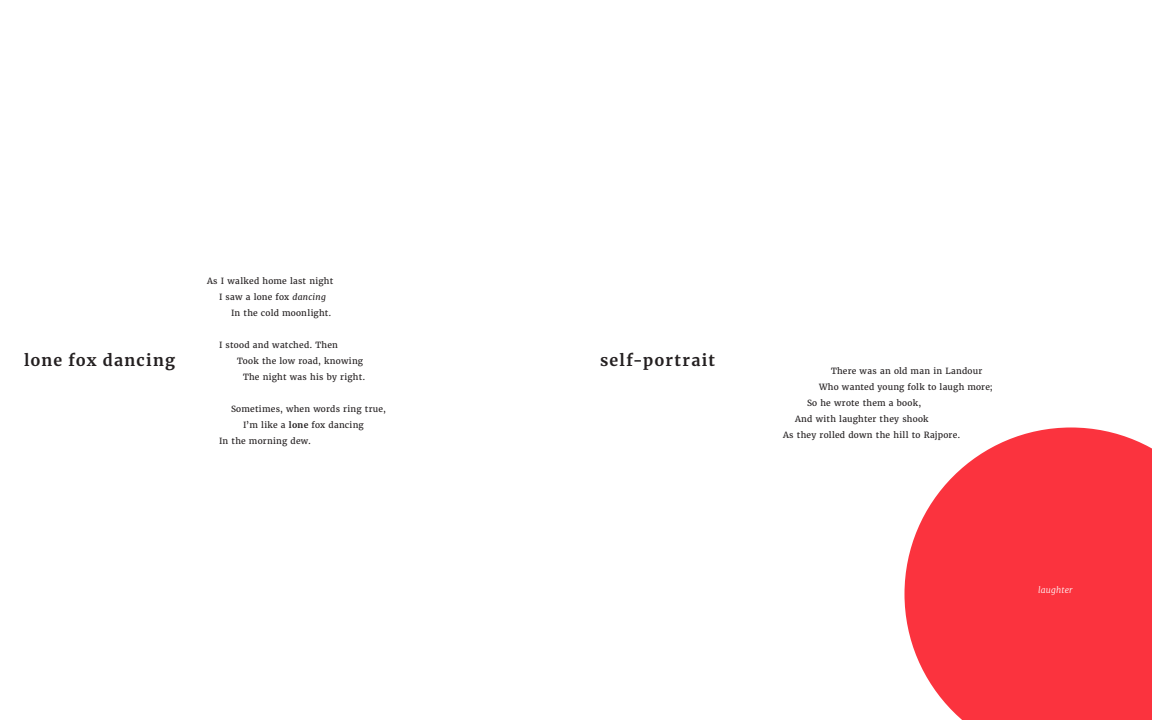
<style>
.page{position:relative;width:1152px;height:720px;background:#fff}
.page>*{position:absolute;margin:0;border:0;box-sizing:border-box;transform-origin:0 0}
.t1{font:700 16px "Merriweather";letter-spacing:.08em;color:#231f20}
.Paragraph_copy{font:8.5px "Merriweather";letter-spacing:.025em;color:#231f20}
.Paragraph_copy-2{font:italic 300 8.5px "Merriweather";letter-spacing:.025em;color:#fff}
.s1{font-style:italic}
.s2{font-weight:700}
</style>
<div class="page">
<svg style="left:904px;top:428px;width:248px;height:292px;fill:#fb333e"></svg>
<p class="t1" style="left:24px;top:349px;width:152px">lone fox dancing</p>
<p class="Paragraph_copy" style="left:207px;top:276px;width:128px">As I walked home last night</p>
<p class="Paragraph_copy" style="left:219px;top:292px;width:108px">I saw a lone fox <span class="s1">dancing</span></p>
<p class="Paragraph_copy" style="left:231px;top:308px;width:102px">In the cold moonlight.</p>
<p class="Paragraph_copy" style="left:219px;top:340px;width:121px">I stood and watched. Then</p>
<p class="Paragraph_copy" style="left:237px;top:356px;width:128px">Took the low road, knowing</p>
<p class="Paragraph_copy" style="left:243px;top:372px;width:124px">The night was his by right.</p>
<p class="Paragraph_copy" style="left:231px;top:404px;width:157px">Sometimes, when words ring true,</p>
<p class="Paragraph_copy" style="left:243px;top:420px;width:122px">I’m like a <span class="s2">lone</span> fox dancing</p>
<p class="Paragraph_copy" style="left:219px;top:436px;width:94px">In the morning dew.</p>
<p class="t1" style="left:600px;top:349px;width:116px">self-portrait</p>
<p class="Paragraph_copy" style="left:831px;top:366px;width:153px">There was an old man in Landour</p>
<p class="Paragraph_copy" style="left:819px;top:382px;width:175px">Who wanted young folk to laugh more;</p>
<p class="Paragraph_copy" style="left:807px;top:398px;width:116px">So he wrote them a book,</p>
<p class="Paragraph_copy" style="left:795px;top:414px;width:135px">And with laughter they shook</p>
<p class="Paragraph_copy" style="left:783px;top:430px;width:179px">As they rolled down the hill to Rajpore.</p>
<p class="Paragraph_copy-2" style="left:1038px;top:584px;width:36px">laughter</p>
</div>
